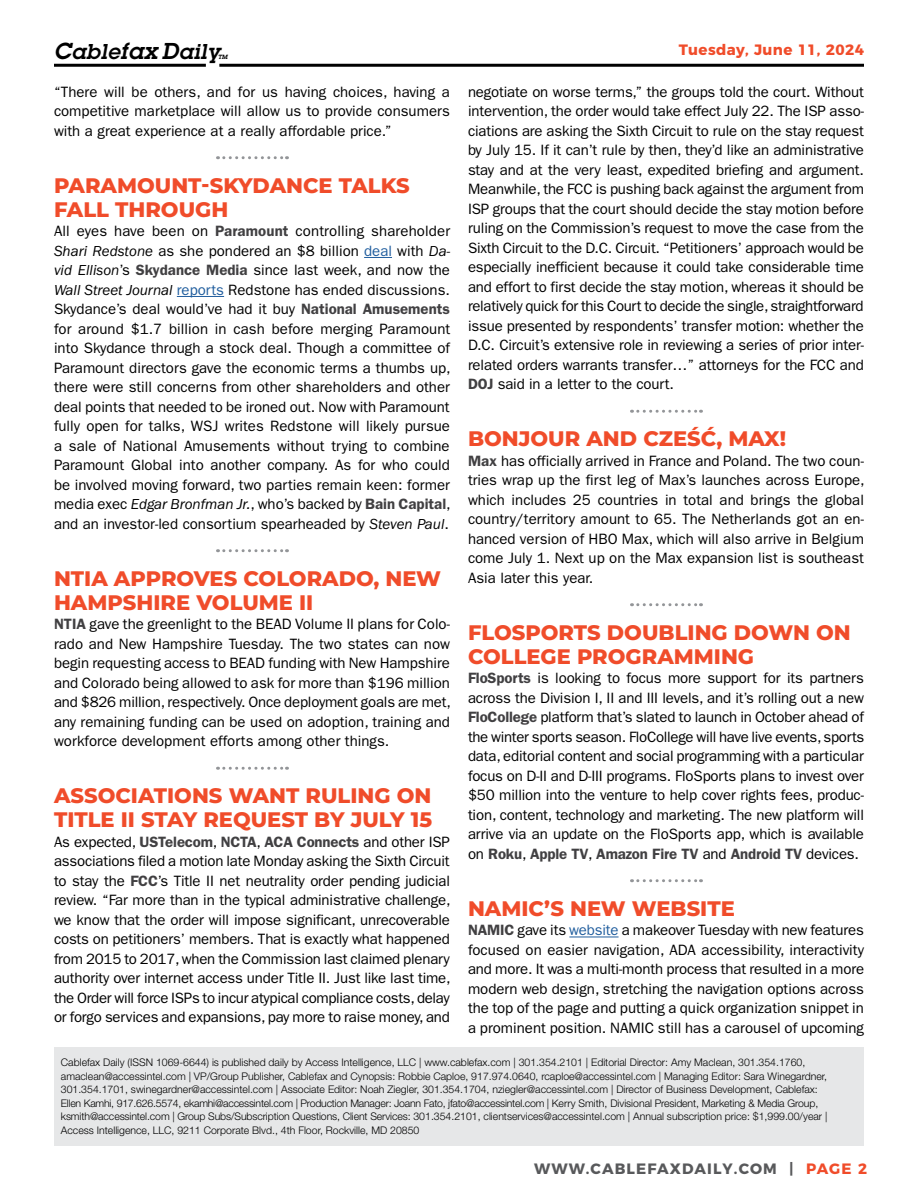
<style>
.page{position:relative;width:918px;height:1188px;background:#fff}
.page>*{position:absolute;margin:0;border:0;box-sizing:border-box;transform-origin:0 0}
.t1{font:800 21px/24px "Montserrat";color:#f04c2a}
.t2{font:italic 600 21px "Lubalin Graph Std";letter-spacing:.03em;color:#000}
.t3{font:15px/19.5px "ITC Franklin Gothic Std";color:#000;text-align:justify}
.t4{font:700 15px "Montserrat";letter-spacing:.075em;color:#58595b}
.t5{font:700 15px "Montserrat";letter-spacing:.025em;color:#f04c2a}
.t6{font:300 10.5px/13.5px "Helvetica Neue LT Std";color:#000}
.t7{font:italic 600 6px "Lubalin Graph Std";color:#000}
.s1{font-size:22.5px}
.s2{font-weight:600;color:#414042}
.s3{font-style:italic}
.s4{color:#215e9e}
.s5{color:#f04c2a}
</style>
<div class="page">
<div style="left:54px;top:1047px;width:810px;height:98px;background:#e6e7e8"></div>
<hr style="left:219px;top:64px;width:645px;height:3px;background:#000">
<hr style="left:54px;top:64px;width:152px;height:3px;background:#000">
<svg style="left:218px;top:156px;width:69px;height:3px"></svg>
<svg style="left:364px;top:257px;width:28px;height:1px"></svg>
<hr style="left:177px;top:296px;width:47px;height:1px;background:#215e9e">
<svg style="left:218px;top:549px;width:69px;height:3px"></svg>
<svg style="left:218px;top:767px;width:69px;height:3px"></svg>
<svg style="left:632px;top:410px;width:69px;height:3px"></svg>
<svg style="left:632px;top:603px;width:69px;height:3px"></svg>
<svg style="left:632px;top:879px;width:69px;height:3px"></svg>
<hr style="left:569px;top:937px;width:50px;height:1px;background:#215e9e">
<h1 class="t2" style="left:54px;top:38px;width:167px"><span class="s1">C</span>able<span class="s1">fax D</span>aily</h1>
<p class="t7" style="left:218px;top:53px;width:11px">TM</p>
<p class="t5" style="left:679px;top:38px;width:187px">Tuesday, June 11, 2024</p>
<p class="t3" style="left:54px;top:82px;width:398px">“There will be others, and for us having choices, having a competitive marketplace will allow us to provide consumers with a great experience at a really affordable price.”</p>
<h1 class="t1" style="left:54px;top:172px;width:357px">PARAMOUNT-SKYDANCE TALKS<br>FALL THROUGH</h1>
<p class="t3" style="left:54px;top:222px;width:398px">All eyes have been on <span class="s2">Paramount</span> controlling shareholder <span class="s3">Shari Redstone</span> as she pondered an $8 billion <span class="s4">deal</span> with <span class="s3">Da&shy;vid Ellison</span>’s <span class="s2">Skydance Media</span> since last week, and now the <span class="s3">Wall Street Journal</span> <span class="s4">reports</span> Redstone has ended discussions.<br>Skydance’s deal would’ve had it buy <span class="s2">National Amusements </span>for around $1.7 billion in cash before merging Paramount into Skydance through a stock deal. Though a committee of Paramount directors gave the economic terms a thumbs up, there were still concerns from other shareholders and other deal points that needed to be ironed out. Now with Paramount fully open for talks, WSJ writes Redstone will likely pursue a sale of National Amusements without trying to combine Paramount Global into another company. As for who could be involved moving forward, two parties remain keen: former media exec <span class="s3">Edgar Bronfman Jr.</span>, who’s backed by <span class="s2">Bain Capital</span>, and an investor-led consortium spearheaded by <span class="s3">Steven Paul</span>.</p>
<h1 class="t1" style="left:54px;top:565px;width:389px">NTIA APPROVES COLORADO, NEW<br>HAMPSHIRE VOLUME II</h1>
<p class="t3" style="left:54px;top:615px;width:398px"><span class="s2">NTIA</span> gave the greenlight to the BEAD Volume II plans for Colo&shy;rado and New Hampshire Tuesday. The two states can now begin requesting access to BEAD funding with New Hampshire and Colorado being allowed to ask for more than $196 million and $826 million, respectively. Once deployment goals are met, any remaining funding can be used on adoption, training and workforce development efforts among other things.</p>
<h1 class="t1" style="left:54px;top:783px;width:380px">ASSOCIATIONS WANT RULING ON<br>TITLE II STAY REQUEST BY JULY 15</h1>
<p class="t3" style="left:54px;top:832px;width:398px">As expected, <span class="s2">USTelecom</span>, <span class="s2">NCTA</span>, <span class="s2">ACA Connects</span> and other ISP associations filed a motion late Monday asking the Sixth Circuit to stay the <span class="s2">FCC</span>’s Title II net neutrality order pending judicial review. “Far more than in the typical administrative challenge, we know that the order will impose significant, unrecoverable costs on petitioners’ members. That is exactly what happened from 2015 to 2017, when the Commission last claimed plenary authority over internet access under Title II. Just like last time, the Order will force ISPs to incur atypical compliance costs, delay or forgo services and expansions, pay more to raise money, and</p>
<p class="t3" style="left:468px;top:82px;width:398px">negotiate on worse terms,” the groups told the court. Without intervention, the order would take effect July 22. The ISP asso&shy;ciations are asking the Sixth Circuit to rule on the stay request by July 15. If it can’t rule by then, they’d like an administrative stay and at the very least, expedited briefing and argument.<br>Meanwhile, the FCC is pushing back against the argument from ISP groups that the court should decide the stay motion before ruling on the Commission’s request to move the case from the Sixth Circuit to the D.C. Circuit. “Petitioners’ approach would be especially inefficient because it could take considerable time and effort to first decide the stay motion, whereas it should be relatively quick for this Court to decide the single, straightforward issue presented by respondents’ transfer motion: whether the D.C. Circuit’s extensive role in reviewing a series of prior inter&shy;related orders warrants transfer…” attorneys for the FCC and <span class="s2">DOJ</span> said in a letter to the court.</p>
<h1 class="t1" style="left:468px;top:426px;width:320px">BONJOUR AND CZEŚĆ, MAX!</h1>
<p class="t3" style="left:468px;top:451px;width:398px"><span class="s2">Max</span> has officially arrived in France and Poland. The two coun&shy;tries wrap up the first leg of Max’s launches across Europe, which includes 25 countries in total and brings the global country/territory amount to 65. The Netherlands got an en&shy;hanced version of HBO Max, which will also arrive in Belgium come July 1. Next up on the Max expansion list is southeast Asia later this year.</p>
<h1 class="t1" style="left:468px;top:619px;width:384px">FLOSPORTS DOUBLING DOWN ON<br>COLLEGE PROGRAMMING</h1>
<p class="t3" style="left:468px;top:669px;width:398px"><span class="s2">FloSports</span> is looking to focus more support for its partners across the Division I, II and III levels, and it’s rolling out a new <span class="s2">FloCollege</span> platform that’s slated to launch in October ahead of the winter sports season. FloCollege will have live events, sports data, editorial content and social programming with a particular focus on D-II and D-III programs. FloSports plans to invest over $50 million into the venture to help cover rights fees, produc&shy;tion, content, technology and marketing. The new platform will arrive via an update on the FloSports app, which is available on <span class="s2">Roku</span>, <span class="s2">Apple TV</span>, <span class="s2">Amazon Fire TV</span> and <span class="s2">Android TV</span> devices.</p>
<h1 class="t1" style="left:468px;top:895px;width:268px">NAMIC’S NEW WEBSITE</h1>
<p class="t3" style="left:468px;top:921px;width:398px"><span class="s2">NAMIC</span> gave its <span class="s4">website</span> a makeover Tuesday with new features focused on easier navigation, ADA accessibility, interactivity and more. It was a multi-month process that resulted in a more modern web design, stretching the navigation options across the top of the page and putting a quick organization snippet in a prominent position. NAMIC still has a carousel of upcoming</p>
<p class="t6" style="left:61px;top:1055px;width:768px">Cablefax Daily (ISSN 1069-6644) is published daily by Access Intelligence, LLC | www.cablefax.com | 301.354.2101 | Editorial Director: Amy Maclean, 301.354.1760, amaclean@accessintel.com | VP/Group Publisher, Cablefax and Cynopsis: Robbie Caploe, 917.974.0640, rcaploe@accessintel.com | Managing Editor: Sara Winegardner, 301.354.1701, swinegardner@accessintel.com | Associate Editor: Noah Ziegler, 301.354.1704, nziegler@accessintel.com | Director of Business Development, Cablefax:<br>Ellen Kamhi, 917.626.5574, ekamhi@accessintel.com | Production Manager: Joann Fato, jfato@accessintel.com | Kerry Smith, Divisional President, Marketing &amp; Media Group, ksmith@accessintel.com | Group Subs/Subscription Questions, Client Services: 301.354.2101, clientservices@accessintel.com | Annual subscription price: $1,999.00/year | Access Intelligence, LLC, 9211 Corporate Blvd., 4th Floor, Rockville, MD 20850</p>
<p class="t4" style="left:534px;top:1156px;width:335px">WWW.CABLEFAXDAILY.COM | <span class="s5">PAGE 2</span></p>
</div>
